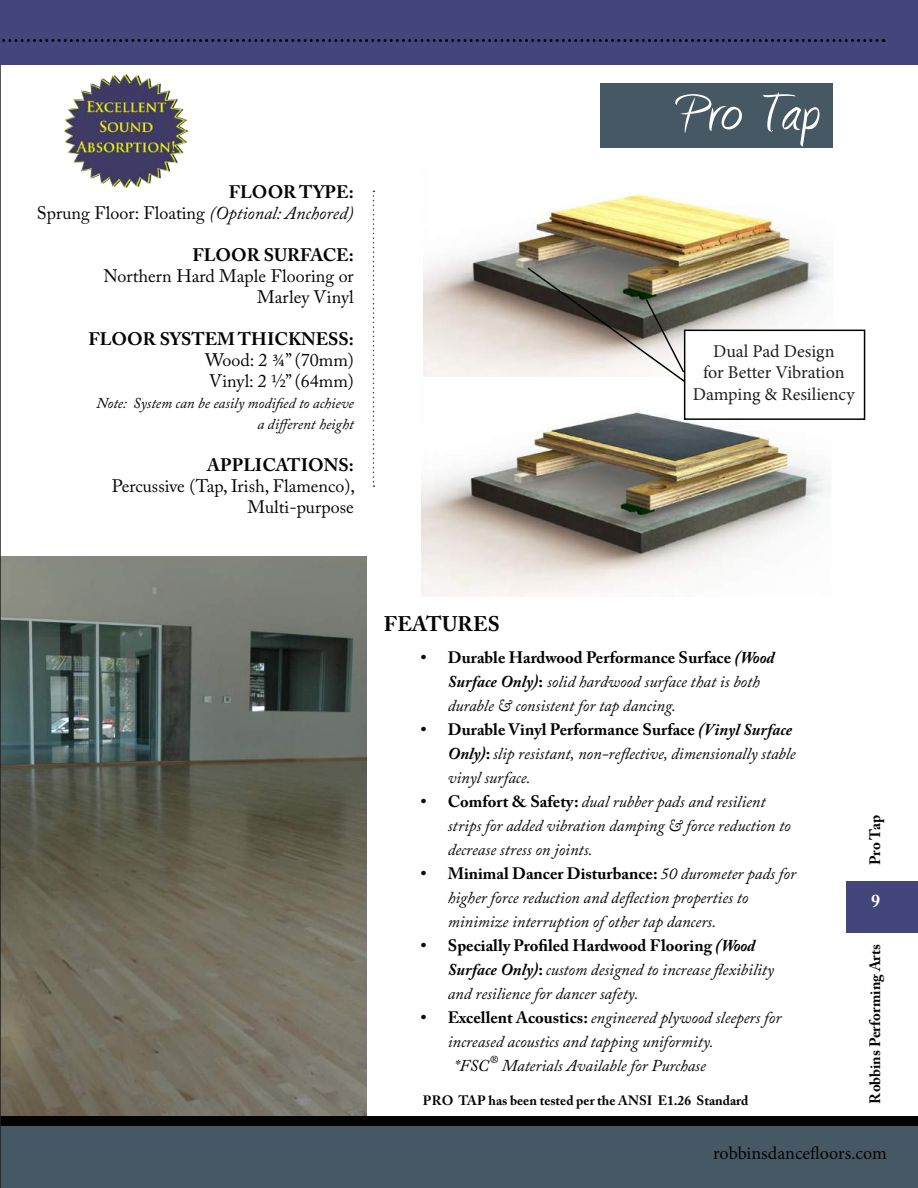
<style>
.page{position:relative;width:918px;height:1188px;background:#fff}
.page>*{position:absolute;margin:0;border:0;box-sizing:border-box;transform-origin:0 0}
.t1{font:67.5px "Amienne";letter-spacing:.005em;color:#fff}
.t2{font:700 21px "Adobe Caslon Pro";letter-spacing:.015em;color:#040503}
.t3{font:18px/21px "Adobe Caslon Pro";color:#040503;text-align:right}
.t4{font:18px/21.6px "Minion Pro";color:#231f20;text-align:center}
.t5{font:700 18px "Adobe Caslon Pro";color:#040503}
.t6{font:18px "Minion Pro";letter-spacing:-.005em;color:#040503}
.t7{font:700 18px "Adobe Caslon Pro";color:#fff}
.t8{font:italic 16.5px/24px "Adobe Caslon Pro";color:#040503}
.t9{font:italic 15px/21px "Adobe Caslon Pro";color:#040503;text-align:right}
.t10{font:700 15px "Adobe Caslon Pro";letter-spacing:-.005em;color:#040503}
.t11{font:700 13.5px "Adobe Caslon Pro";color:#040503}
.s1{font-weight:700}
.s2{font-style:italic}
.s3{font-family:"Minion Pro"}
.s4{font-family:"Book Antiqua"}
.s5{font-weight:700;font-style:normal}
</style>
<div class="page">
<img style="left:1px;top:556px;width:366px;height:561px">
<div style="left:0;top:1122px;width:918px;height:66px;background:#475865"></div>
<div style="left:0;top:1117px;width:918px;height:9px;background:#040503"></div>
<img style="left:424px;top:193px;width:409px;height:184px">
<img style="left:422px;top:387px;width:408px;height:209px">
<div style="left:847px;top:881px;width:71px;height:52px;background:#42467b"></div>
<hr style="left:0;top:0;width:1px;height:1188px;background:#231f20">
<div style="left:0;top:0;width:918px;height:64px;background:#42467b"></div>
<svg style="left:2px;top:39px;width:875px;height:3px"></svg>
<img style="left:526px;top:266px;width:166px;height:121px">
<div style="left:684px;top:330px;width:181px;height:90px;background:#fff;border:2px solid #040503"></div>
<div style="left:600px;top:83px;width:233px;height:65px;background:#475865"></div>
<svg style="left:373px;top:191px;width:1px;height:296px"></svg>
<img style="left:63px;top:74px;width:125px;height:114px">
<p class="t3" style="left:37px;top:181px;width:319px"><span class="s1">FLOOR TYPE:<br></span>Sprung Floor: Floating <span class="s2">(Optional: Anchored)</span></p>
<p class="t5" style="left:192px;top:244px;width:163px">FLOOR SURFACE:</p>
<p class="t3" style="left:103px;top:265px;width:252px">Northern Hard Maple Flooring or<br>Marley Vinyl</p>
<p class="t3" style="left:205px;top:328px;width:150px;text-align:justify;text-indent:-117px"><span class="s1">FLOOR SYSTEM THICKNESS:<br></span>Wood: 2 <span class="s3">¾</span>” (70mm)<br>Vinyl: 2 <span class="s4">½</span>” (64mm)</p>
<p class="t9" style="left:96px;top:392px;width:259px">Note: System can be easily modified to achieve a different height</p>
<p class="t5" style="left:207px;top:454px;width:148px">APPLICATIONS:</p>
<p class="t3" style="left:112px;top:475px;width:245px">Percussive (Tap, Irish, Flamenco),<br>Multi-purpose</p>
<h1 class="t1" style="left:680px;top:82px;width:141px">Pro Tap</h1>
<p class="t4" style="left:693px;top:340px;width:163px">Dual Pad Design<br>for Better Vibration<br>Damping &amp; Resiliency</p>
<p class="t2" style="left:384px;top:611px;width:118px">FEATURES</p>
<p class="t8" style="left:448px;top:645px;width:328px;text-indent:-27px"><span class="s5">• Durable Hardwood Performance Surface</span> <span class="s1">(Wood<br>Surface Only)</span><span class="s5">:</span> solid hardwood surface that is both durable &amp; consistent for tap dancing.</p>
<p class="t8" style="left:448px;top:717px;width:349px;text-indent:-27px"><span class="s5">• Durable Vinyl Performance Surface</span> <span class="s1">(Vinyl Surface<br>Only)</span><span class="s5">:</span> slip resistant, non-reflective, dimensionally stable vinyl surface.</p>
<p class="t8" style="left:448px;top:789px;width:344px;text-indent:-27px"><span class="s5">• Comfort &amp; Safety:</span> dual rubber pads and resilient strips for added vibration damping &amp; force reduction to decrease stress on joints.</p>
<p class="t8" style="left:448px;top:861px;width:350px;text-indent:-27px"><span class="s5">• Minimal Dancer Disturbance:</span> 50 durometer pads for higher force reduction and deflection properties to minimize interruption of other tap dancers.</p>
<p class="t8" style="left:448px;top:933px;width:328px;text-indent:-27px"><span class="s5">• Specially Profiled Hardwood Flooring</span> <span class="s1">(Wood<br>Surface Only)</span><span class="s5">:</span> custom designed to increase flexibility and resilience for dancer safety.</p>
<p class="t8" style="left:421px;top:1005px;width:362px"><span class="s5">• Excellent Acoustics:</span> engineered plywood sleepers for</p>
<p class="t8" style="left:448px;top:1029px;width:267px">increased acoustics and tapping uniformity.</p>
<p class="t8" style="left:454px;top:1053px;width:253px">*FSC® Materials Available for Purchase</p>
<p class="t11" style="left:423px;top:1092px;width:327px">PRO TAP has been tested per the ANSI E1.26 Standard</p>
<p class="t10" style="left:866px;top:865px;width:51px;rotate:-90deg">Pro Tap</p>
<p class="t7" style="left:871px;top:891px;width:10px">9</p>
<p class="t10" style="left:866px;top:1104px;width:161px;rotate:-90deg">Robbins Performing Arts</p>
<p class="t6" style="left:713px;top:1142px;width:175px">robbinsdancefloors.com</p>
</div>
